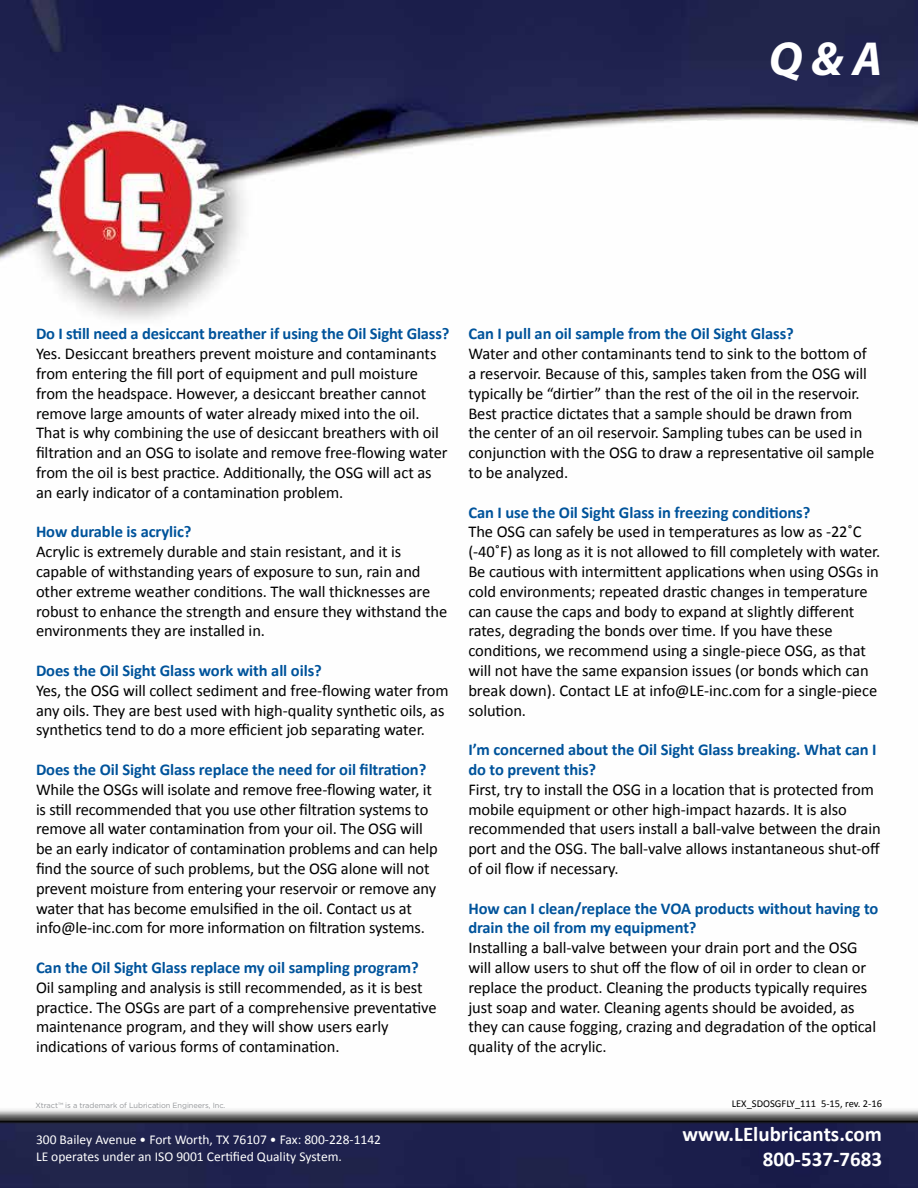
<style>
.page{position:relative;width:918px;height:1188px;background:#fff}
.page>*{position:absolute;margin:0;border:0;box-sizing:border-box;transform-origin:0 0}
.t1{font:italic 700 48px "Myriad Pro";color:#fff}
.t2{font:700 21px/25.2px "Calibri";color:#fff;text-align:right}
.t3{font:16.5px/19.8px "Calibri";letter-spacing:-.005em;color:#000}
.t4{font:700 16.5px/19.8px "Calibri";letter-spacing:-.005em;color:#00539b}
.t5{font:13.5px/16.2px "Calibri";color:#fff}
.t6{font:10.5px "Calibri";color:#000}
.t7{font:7.5px "Gotham";letter-spacing:-.01em;color:#939598}
</style>
<div class="page">
<img style="left:0;top:0;width:918px;height:1188px">
<h1 class="t1" style="left:769px;top:28px;width:115px">Q &amp; A</h1>
<p class="t4" style="left:36px;top:324px;width:415px">Do I still need a desiccant breather if using the Oil Sight Glass?</p>
<p class="t3" style="left:36px;top:344px;width:413px">Yes. Desiccant breathers prevent moisture and contaminants from entering the fill port of equipment and pull moisture from the headspace. However, a desiccant breather cannot remove large amounts of water already mixed into the oil.<br>That is why combining the use of desiccant breathers with oil filtration and an OSG to isolate and remove free-flowing water from the oil is best practice. Additionally, the OSG will act as an early indicator of a contamination problem.</p>
<p class="t4" style="left:36px;top:522px;width:157px">How durable is acrylic?</p>
<p class="t3" style="left:36px;top:542px;width:413px">Acrylic is extremely durable and stain resistant, and it is capable of withstanding years of exposure to sun, rain and other extreme weather conditions. The wall thicknesses are robust to enhance the strength and ensure they withstand the environments they are installed in.</p>
<p class="t4" style="left:36px;top:661px;width:287px">Does the Oil Sight Glass work with all oils?</p>
<p class="t3" style="left:36px;top:680px;width:414px">Yes, the OSG will collect sediment and free-flowing water from any oils. They are best used with high-quality synthetic oils, as synthetics tend to do a more efficient job separating water.</p>
<p class="t4" style="left:36px;top:760px;width:392px">Does the Oil Sight Glass replace the need for oil filtration?</p>
<p class="t3" style="left:36px;top:779px;width:403px">While the OSGs will isolate and remove free-flowing water, it is still recommended that you use other filtration systems to remove all water contamination from your oil. The OSG will be an early indicator of contamination problems and can help find the source of such problems, but the OSG alone will not prevent moisture from entering your reservoir or remove any water that has become emulsified in the oil. Contact us at info@le-inc.com for more information on filtration systems.</p>
<p class="t4" style="left:36px;top:958px;width:384px">Can the Oil Sight Glass replace my oil sampling program?</p>
<p class="t3" style="left:36px;top:977px;width:402px">Oil sampling and analysis is still recommended, as it is best practice. The OSGs are part of a comprehensive preventative maintenance program, and they will show users early indications of various forms of contamination.</p>
<p class="t7" style="left:36px;top:1100px;width:191px">Xtract™ is a trademark of Lubrication Engineers, Inc.</p>
<p class="t5" style="left:36px;top:1132px;width:347px">300 Bailey Avenue • Fort Worth, TX 76107 • Fax: 800-228-1142<br>LE operates under an ISO 9001 Certified Quality System.</p>
<p class="t4" style="left:468px;top:324px;width:327px">Can I pull an oil sample from the Oil Sight Glass?</p>
<p class="t3" style="left:468px;top:344px;width:408px">Water and other contaminants tend to sink to the bottom of a reservoir. Because of this, samples taken from the OSG will typically be “dirtier” than the rest of the oil in the reservoir.<br>Best practice dictates that a sample should be drawn from the center of an oil reservoir. Sampling tubes can be used in conjunction with the OSG to draw a representative oil sample to be analyzed.</p>
<p class="t4" style="left:468px;top:502px;width:344px">Can I use the Oil Sight Glass in freezing conditions?</p>
<p class="t3" style="left:468px;top:522px;width:414px">The OSG can safely be used in temperatures as low as -22˚C (-40˚F) as long as it is not allowed to fill completely with water.<br>Be cautious with intermittent applications when using OSGs in cold environments; repeated drastic changes in temperature can cause the caps and body to expand at slightly different rates, degrading the bonds over time. If you have these conditions, we recommend using a single-piece OSG, as that will not have the same expansion issues (or bonds which can break down). Contact LE at info@LE-inc.com for a single-piece solution.</p>
<p class="t4" style="left:468px;top:740px;width:410px">I’m concerned about the Oil Sight Glass breaking. What can I do to prevent this?</p>
<p class="t3" style="left:468px;top:779px;width:414px">First, try to install the OSG in a location that is protected from mobile equipment or other high-impact hazards. It is also recommended that users install a ball-valve between the drain port and the OSG. The ball-valve allows instantaneous shut-off of oil flow if necessary.</p>
<p class="t4" style="left:468px;top:898px;width:411px">How can I clean/replace the VOA products without having to drain the oil from my equipment?</p>
<p class="t3" style="left:468px;top:938px;width:409px">Installing a ball-valve between your drain port and the OSG will allow users to shut off the flow of oil in order to clean or replace the product. Cleaning the products typically requires just soap and water. Cleaning agents should be avoided, as they can cause fogging, crazing and degradation of the optical quality of the acrylic.</p>
<p class="t6" style="left:732px;top:1097px;width:152px">LEX_SDOSGFLY_111 5-15, rev. 2-16</p>
<p class="t2" style="left:683px;top:1121px;width:201px">www.LElubricants.com<br>800-537-7683</p>
</div>
